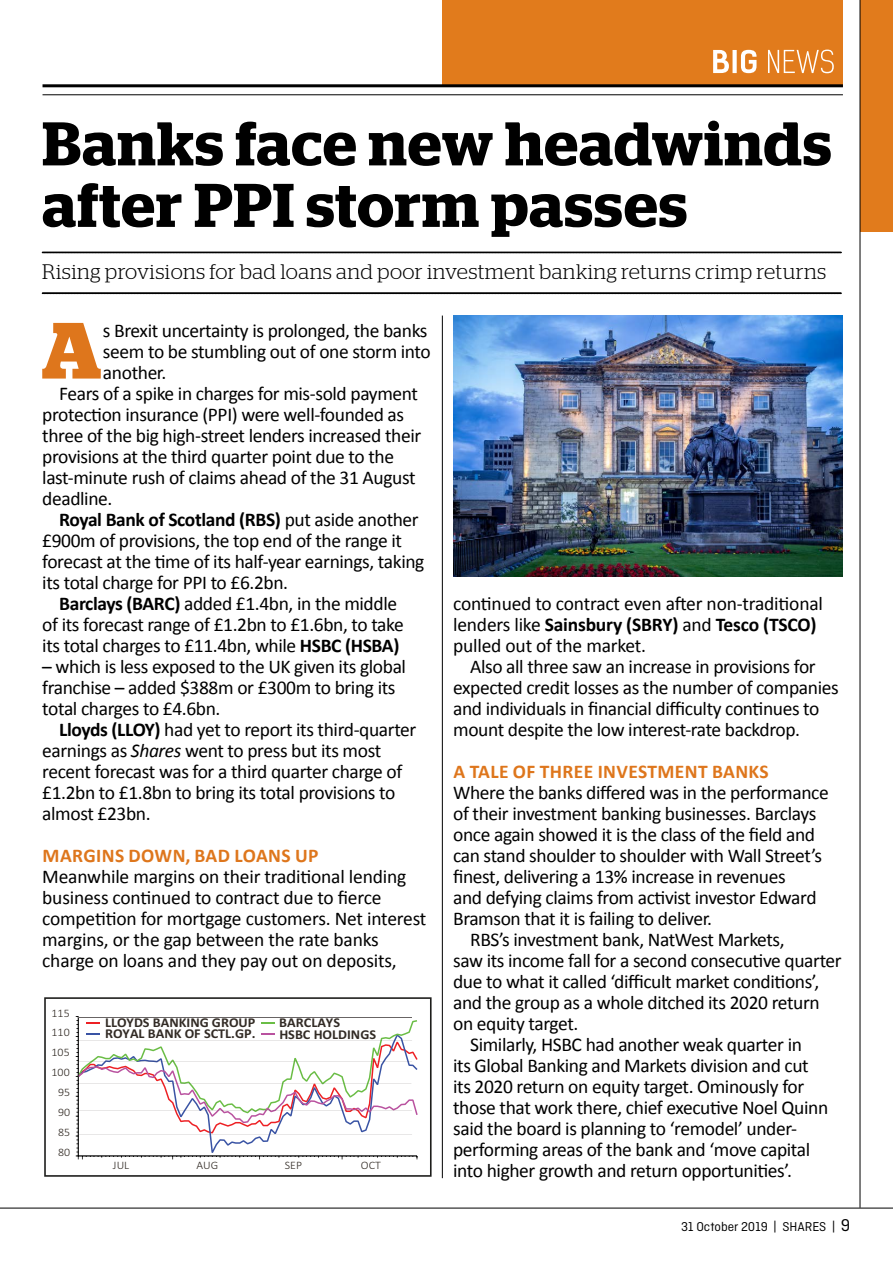
<style>
.page{position:relative;width:893px;height:1263px;background:#fff}
.page>*{position:absolute;margin:0;border:0;box-sizing:border-box;transform-origin:0 0}
.t1{font:700 79.5px "Stag";color:#de761c}
.t2{font:600 61.5px/61.5px "Stag";letter-spacing:.015em;color:#000}
.t3{font:300 21px "Stag";letter-spacing:.02em;color:#000}
.t4{font:19.5px/21px "Calibri";letter-spacing:-.02em;color:#000}
.t5{font:700 19.5px "Calibri";letter-spacing:.02em;color:#de761c}
.t6{font:700 19.5px "Calibri";letter-spacing:-.02em;color:#000}
.t7{font:700 13.5px/10.8px "Calibri";color:#322b25;scale:1.05 1}
.t8{font:13.5px "Ciutadella";color:#000}
.t9{font:300 11.4px "Calibri";color:#322b25;scale:1.05 1}
.s1{font-weight:400}
.s2{font-weight:700}
.s3{font-style:italic}
.s4{font-size:18px}
</style>
<div class="page">
<hr style="left:0;top:1208px;width:893px;height:1px;background:#000">
<div style="left:442px;top:0;width:401px;height:86px;background:#e17b1c"></div>
<div style="left:860px;top:0;width:33px;height:232px;background:#e17b1c"></div>
<svg style="left:713px;top:50px;width:121px;height:23px"></svg>
<hr style="left:43px;top:94px;width:800px;height:1px;background:#000">
<hr style="left:43px;top:84px;width:800px;height:3px;background:#000">
<hr style="left:860px;top:0;width:1px;height:1208px;background:#000">
<svg style="left:42px;top:293px;width:799px;height:1px"></svg>
<svg style="left:42px;top:252px;width:799px;height:1px"></svg>
<hr style="left:442px;top:316px;width:1px;height:862px;background:#000">
<svg style="left:44px;top:997px;width:388px;height:180px"></svg>
<svg style="left:76px;top:1016px;width:342px;height:140px"></svg>
<img style="left:454px;top:316px;width:389px;height:261px">
<h2 class="t2" style="left:42px;top:113px;width:791px">Banks face new headwinds after PPI storm passes</h2>
<p class="t3" style="left:42px;top:260px;width:785px">Rising provisions for bad loans and poor investment banking returns crimp returns</p>
<h1 class="t1" style="left:42px;top:304px;width:61px">A</h1>
<p class="t4" style="left:103px;top:319px;width:326px">s Brexit uncertainty is prolonged, the banks</p>
<p class="t4" style="left:103px;top:340px;width:329px">seem to be stumbling out of one storm into</p>
<p class="t4" style="left:103px;top:361px;width:65px">another.</p>
<p class="t4" style="left:59px;top:382px;width:360px">Fears of a spike in charges for mis-sold payment</p>
<p class="t4" style="left:42px;top:403px;width:363px">protection insurance (PPI) were well-founded as</p>
<p class="t4" style="left:42px;top:424px;width:380px">three of the big high-street lenders increased their</p>
<p class="t4" style="left:42px;top:445px;width:353px">provisions at the third quarter point due to the</p>
<p class="t4" style="left:42px;top:466px;width:375px">last-minute rush of claims ahead of the 31 August</p>
<p class="t4" style="left:42px;top:487px;width:72px">deadline.</p>
<p class="t6" style="left:59px;top:505px;width:361px">Royal Bank of Scotland (RBS) <span class="s1">put aside another</span></p>
<p class="t4" style="left:42px;top:529px;width:361px">£900m of provisions, the top end of the range it</p>
<p class="t4" style="left:42px;top:550px;width:384px">forecast at the time of its half-year earnings, taking</p>
<p class="t4" style="left:42px;top:571px;width:247px">its total charge for PPI to £6.2bn.</p>
<p class="t4" style="left:59px;top:592px;width:339px"><span class="s2">Barclays (BARC)</span> added £1.4bn, in the middle</p>
<p class="t4" style="left:42px;top:613px;width:363px">of its forecast range of £1.2bn to £1.6bn, to take</p>
<p class="t4" style="left:42px;top:634px;width:359px">its total charges to £11.4bn, while <span class="s2">HSBC (HSBA)</span></p>
<p class="t4" style="left:42px;top:655px;width:365px">– which is less exposed to the UK given its global franchise – added $388m or £300m to bring its total charges to £4.6bn.</p>
<p class="t4" style="left:42px;top:718px;width:376px;text-indent:17px"><span class="s2">Lloyds (LLOY)</span> had yet to report its third-quarter earnings as <span class="s3">Shares</span> went to press but its most recent forecast was for a third quarter charge of £1.2bn to £1.8bn to bring its total provisions to almost £23bn.</p>
<p class="t5" style="left:43px;top:841px;width:277px">MARGINS DOWN, BAD LOANS UP</p>
<p class="t4" style="left:42px;top:865px;width:386px">Meanwhile margins on their traditional lending business continued to contract due to fierce competition for mortgage customers. Net interest margins, or the gap between the rate banks charge on loans and they pay out on deposits,</p>
<p class="t9" style="left:52px;top:1006px;width:19px">115</p>
<p class="t9" style="left:52px;top:1025px;width:19px">110</p>
<p class="t9" style="left:52px;top:1045px;width:19px">105</p>
<p class="t9" style="left:52px;top:1065px;width:19px">100</p>
<p class="t9" style="left:58px;top:1085px;width:13px">95</p>
<p class="t9" style="left:58px;top:1105px;width:13px">90</p>
<p class="t9" style="left:58px;top:1125px;width:13px">85</p>
<p class="t9" style="left:58px;top:1145px;width:13px">80</p>
<p class="t7" style="left:105px;top:1017px;width:145px">LLOYDS BANKING GROUP<br>ROYAL BANK OF SCTL.GP.</p>
<p class="t7" style="left:279px;top:1016px;width:94px;line-height:11.7px">BARCLAYS<br>HSBC HOLDINGS</p>
<p class="t9" style="left:113px;top:1158px;width:17px">JUL</p>
<p class="t9" style="left:196px;top:1158px;width:22px">AUG</p>
<p class="t9" style="left:285px;top:1158px;width:18px">SEP</p>
<p class="t9" style="left:361px;top:1158px;width:20px">OCT</p>
<p class="t4" style="left:453px;top:592px;width:371px">continued to contract even after non-traditional lenders like <span class="s2">Sainsbury (SBRY)</span> and <span class="s2">Tesco (TSCO) </span>pulled out of the market.</p>
<p class="t4" style="left:453px;top:655px;width:387px;text-indent:17px">Also all three saw an increase in provisions for expected credit losses as the number of companies and individuals in financial difficulty continues to mount despite the low interest-rate backdrop.</p>
<p class="t5" style="left:453px;top:757px;width:317px">A TALE OF THREE INVESTMENT BANKS</p>
<p class="t4" style="left:453px;top:781px;width:377px">Where the banks differed was in the performance</p>
<p class="t4" style="left:453px;top:802px;width:365px">of their investment banking businesses. Barclays</p>
<p class="t4" style="left:453px;top:823px;width:363px">once again showed it is the class of the field and</p>
<p class="t4" style="left:453px;top:844px;width:371px">can stand shoulder to shoulder with Wall Street’s</p>
<p class="t4" style="left:453px;top:865px;width:334px">finest, delivering a 13% increase in revenues</p>
<p class="t4" style="left:453px;top:886px;width:365px">and defying claims from activist investor Edward</p>
<p class="t4" style="left:453px;top:907px;width:260px">Bramson that it is failing to deliver.</p>
<p class="t4" style="left:470px;top:928px;width:316px">RBS’s investment bank, NatWest Markets,</p>
<p class="t4" style="left:453px;top:949px;width:390px">saw its income fall for a second consecutive quarter</p>
<p class="t4" style="left:453px;top:970px;width:368px">due to what it called ‘difficult market conditions’,</p>
<p class="t4" style="left:453px;top:991px;width:368px">and the group as a whole ditched its 2020 return</p>
<p class="t4" style="left:453px;top:1012px;width:127px">on equity target.</p>
<p class="t4" style="left:470px;top:1033px;width:333px">Similarly, HSBC had another weak quarter in</p>
<p class="t4" style="left:453px;top:1054px;width:357px">its Global Banking and Markets division and cut</p>
<p class="t4" style="left:453px;top:1075px;width:353px">its 2020 return on equity target. Ominously for</p>
<p class="t4" style="left:453px;top:1096px;width:377px">those that work there, chief executive Noel Quinn</p>
<p class="t4" style="left:453px;top:1117px;width:346px">said the board is planning to ‘remodel’ under-</p>
<p class="t4" style="left:453px;top:1138px;width:359px">performing areas of the bank and ‘move capital</p>
<p class="t4" style="left:453px;top:1159px;width:340px">into higher growth and return opportunities’.</p>
<p class="t8" style="left:681px;top:1219px;width:171px">31 October 2019 | SHARES | <span class="s4">9</span></p>
</div>
